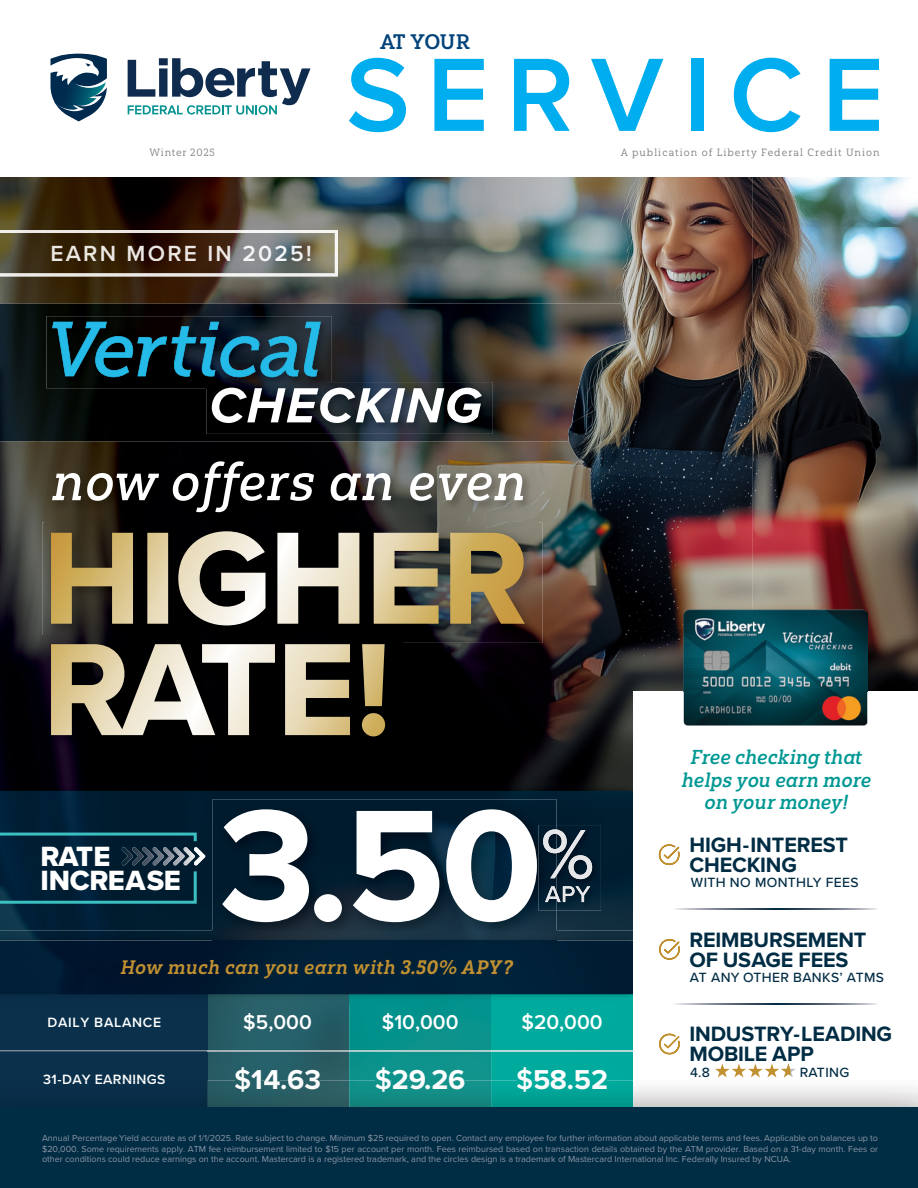
<style>
.page{position:relative;width:918px;height:1188px;background:#fff}
.page>*{position:absolute;margin:0;border:0;box-sizing:border-box;transform-origin:0 0}
.t1{font:600 108px "Proxima Nova";letter-spacing:.16em;color:#00aeef}
.t2{font:53.1px "Yorkten Slab Nor Med It";letter-spacing:.025em;color:#fff}
.t3{font:28.8px/23.7px "Proxima Nova Extrabld";letter-spacing:-.015em;color:#fff}
.t4{font:700 28.35px "Proxima Nova";letter-spacing:-.005em;color:#f9f9f9}
.t5{font:700 28.35px "Proxima Nova";color:#faf9f9}
.t6{font:600 22.65px "Proxima Nova";letter-spacing:.1em;color:#ebe8e4}
.t7{font:700 21.6px/20px "Proxima Nova";letter-spacing:-.01em;color:#002c44}
.t8{font:21px "Yorkten Slab Nor Dem";letter-spacing:-.02em;color:#00427a}
.t9{font:600 20.7px "Proxima Nova";color:#fff}
.t10{font:20.1px/22.5px "Yorkten Slab Nor Dem It";letter-spacing:.01em;color:#019893;text-align:center}
.t11{font:19.5px "Yorkten Slab Nor Bol It";letter-spacing:.025em;color:#c19031}
.t12{font:600 13.95px "Proxima Nova";letter-spacing:.025em;color:#fbfbfb}
.t13{font:600 13.95px "Proxima Nova";letter-spacing:.05em;color:#fff}
.t14{font:500 13.8px "Proxima Nova";letter-spacing:.025em;color:#002c44}
.t15{font:10.5px "Yorkten Slab Nor Reg";letter-spacing:.1em;color:#818285}
.t16{font:10.5px "Yorkten Slab Nor Reg";letter-spacing:.1em;color:#808285}
.t17{font:10.5px "Yorkten Slab Nor Reg";letter-spacing:.075em;color:#818285}
.t18{font:10.5px "Yorkten Slab Nor Reg";letter-spacing:.075em;color:#808285}
.t19{font:9px/10.8px "Proxima Nova";color:#8d96a5;text-align:justify}
.t20{font:5.25px "Proxima Nova";color:#6e6f72}
.s1{color:#ebe7e4}
.s2{color:#e8e5e3}
.s3{color:#eae6e3}
.s4{color:#ece7e4}
.s5{color:#ece7e5}
.s6{color:#ede8e6}
.s7{color:#f6f6f7}
.s8{color:#f4f6f7}
.s9{color:#f0f1f2}
.s10{color:#f0eeea}
.s11{font-family:"Yorkten Slab Nor Ex B It"}
.s12{font-weight:600;color:#fbfbfb}
.s13{color:#fafaf9}
.s14{color:#f9f9f9}
.s15{color:#faf9f9}
.s16{color:#fbfbfb}
</style>
<div class="page">
<img style="left:753px;top:177px;width:165px;height:50px">
<img style="left:753px;top:227px;width:165px;height:412px">
<img style="left:867px;top:639px;width:51px;height:52px">
<img style="left:0;top:177px;width:753px;height:150px">
<img style="left:0;top:441px;width:37px;height:340px">
<img style="left:550px;top:327px;width:203px;height:302px">
<img style="left:37px;top:441px;width:513px;height:37px">
<img style="left:37px;top:478px;width:51px;height:303px">
<img style="left:499px;top:478px;width:51px;height:303px">
<img style="left:397px;top:643px;width:102px;height:138px">
<img style="left:548px;top:629px;width:136px;height:101px">
<div style="left:88px;top:754px;width:309px;height:27px;background:#000"></div>
<img style="left:548px;top:730px;width:85px;height:51px">
<img style="left:0;top:781px;width:633px;height:10px">
<img style="left:0;top:791px;width:633px;height:214px">
<img style="left:207px;top:1005px;width:426px;height:75px">
<img style="left:235px;top:1067px;width:15px;height:13px">
<img style="left:264px;top:1070px;width:16px;height:10px">
<img style="left:288px;top:1070px;width:32px;height:10px">
<img style="left:376px;top:1067px;width:15px;height:13px">
<img style="left:393px;top:1070px;width:14px;height:10px">
<img style="left:410px;top:1070px;width:55px;height:10px">
<img style="left:517px;top:1067px;width:15px;height:13px">
<img style="left:535px;top:1070px;width:14px;height:10px">
<img style="left:551px;top:1070px;width:56px;height:10px">
<div style="left:0;top:994px;width:207px;height:113px;background:#0a304b"></div>
<img style="left:207px;top:1050px;width:426px;height:1px">
<svg style="left:0;top:1050px;width:207px;height:1px"></svg>
<div style="left:633px;top:691px;width:285px;height:467px;background:#fff"></div>
<img style="left:20px;top:1080px;width:898px;height:27px">
<img style="left:83px;top:1080px;width:82px;height:4px">
<svg style="left:43px;top:1080px;width:40px;height:4px"></svg>
<svg style="left:252px;top:1070px;width:9px;height:19px"></svg>
<svg style="left:281px;top:1084px;width:5px;height:5px"></svg>
<svg style="left:0;top:833px;width:197px;height:71px"></svg>
<img style="left:212px;top:799px;width:344px;height:143px">
<svg style="left:222px;top:809px;width:87px;height:113px"></svg>
<div style="left:314px;top:894px;width:28px;height:28px;background:#fff;border-radius:50%"></div>
<svg style="left:353px;top:811px;width:86px;height:111px"></svg>
<svg style="left:446px;top:809px;width:91px;height:113px"></svg>
<img style="left:539px;top:825px;width:62px;height:86px">
<img style="left:556px;top:834px;width:31px;height:60px">
<img style="left:543px;top:829px;width:24px;height:24px">
<img style="left:556px;top:830px;width:29px;height:45px">
<svg style="left:550px;top:868px;width:6px;height:10px"></svg>
<img style="left:569px;top:855px;width:23px;height:24px">
<svg style="left:556px;top:892px;width:5px;height:10px"></svg>
<img style="left:545px;top:886px;width:11px;height:16px">
<img style="left:563px;top:886px;width:27px;height:16px">
<img style="left:185px;top:847px;width:20px;height:18px">
<img style="left:154px;top:847px;width:19px;height:18px">
<img style="left:173px;top:847px;width:12px;height:18px">
<img style="left:144px;top:847px;width:10px;height:18px">
<img style="left:122px;top:847px;width:22px;height:18px">
<div style="left:0;top:1107px;width:918px;height:81px;background:#002c44"></div>
<img style="left:0;top:304px;width:631px;height:137px">
<img style="left:46px;top:316px;width:286px;height:72px">
<svg style="left:52px;top:322px;width:269px;height:55px"></svg>
<img style="left:206px;top:382px;width:287px;height:52px">
<img style="left:206px;top:382px;width:126px;height:6px">
<svg style="left:212px;top:388px;width:270px;height:35px"></svg>
<img style="left:45px;top:448px;width:494px;height:75px">
<img style="left:42px;top:523px;width:500px;height:120px">
<svg style="left:51px;top:533px;width:82px;height:91px"></svg>
<svg style="left:147px;top:533px;width:21px;height:91px"></svg>
<svg style="left:178px;top:531px;width:88px;height:94px"></svg>
<svg style="left:277px;top:533px;width:82px;height:91px"></svg>
<svg style="left:374px;top:533px;width:65px;height:91px"></svg>
<svg style="left:450px;top:533px;width:75px;height:91px"></svg>
<img style="left:42px;top:635px;width:361px;height:119px">
<svg style="left:51px;top:644px;width:224px;height:91px"></svg>
<svg style="left:285px;top:644px;width:65px;height:91px"></svg>
<svg style="left:362px;top:713px;width:23px;height:23px"></svg>
<svg style="left:362px;top:644px;width:23px;height:62px"></svg>
<img style="left:0;top:230px;width:338px;height:46px">
<img style="left:684px;top:610px;width:183px;height:116px">
<svg style="left:659px;top:844px;width:21px;height:21px"></svg>
<svg style="left:659px;top:939px;width:21px;height:21px"></svg>
<svg style="left:659px;top:1034px;width:21px;height:20px"></svg>
<img style="left:675px;top:908px;width:202px;height:2px">
<img style="left:675px;top:1003px;width:202px;height:2px">
<svg style="left:715px;top:1064px;width:80px;height:13px"></svg>
<svg style="left:50px;top:53px;width:57px;height:69px"></svg>
<svg style="left:128px;top:58px;width:183px;height:57px"></svg>
<h3 class="t8" style="left:380px;top:29px;width:92px">AT YOUR</h3>
<h1 class="t1" style="left:346px;top:14px;width:540px">SERVICE</h1>
<p class="t16" style="left:621px;top:146px;width:260px">A publication of Liberty Federal Credit Union</p>
<p class="t18" style="left:150px;top:146px;width:67px">Winter 2025</p>
<p class="t17" style="left:149px;top:148px;width:67px">Winter 2025</p>
<p class="t15" style="left:622px;top:148px;width:260px">A publication of Liberty Federal Credit Union</p>
<h3 class="t6" style="left:50px;top:236px;width:263px">EARN <span class="s1">M</span><span class="s2">O</span><span class="s3">R</span><span class="s4">E</span> <span class="s5">I</span><span class="s6">N</span> <span class="s7">20</span><span class="s8">2</span><span class="s9">5</span><span class="s10">!</span></h3>
<h2 class="t2" style="left:52px;top:450px;width:475px">now offers an even</h2>
<h3 class="t3" style="left:40px;top:844px;width:142px">RATE<br>INCREASE</h3>
<h3 class="t11" style="left:120px;top:956px;width:394px">How much can you earn with <span class="s11">3.50% APY?</span></h3>
<h3 class="t13" style="left:47px;top:1012px;width:115px">DAILY BALANCE</h3>
<h3 class="t9" style="left:521px;top:1007px;width:83px">$20,000</h3>
<h3 class="t9" style="left:243px;top:1007px;width:70px">$5,000</h3>
<h3 class="t9" style="left:382px;top:1007px;width:78px">$10,000</h3>
<h3 class="t12" style="left:43px;top:1069px;width:124px">31-DAY EARNINGS</h3>
<h3 class="t5" style="left:234px;top:1058px;width:88px"><span class="s12">$</span>14<span class="s13">.</span><span class="s14">63</span></h3>
<h3 class="t4" style="left:375px;top:1058px;width:92px"><span class="s12">$</span><span class="s15">2</span>9<span class="s16">.2</span>6</h3>
<h3 class="t4" style="left:516px;top:1058px;width:94px"><span class="s12">$</span>58<span class="s16">.</span>5<span class="s16">2</span></h3>
<h3 class="t10" style="left:682px;top:746px;width:191px">Free checking that helps you earn more on your money!</h3>
<h3 class="t7" style="left:690px;top:834px;width:160px">HIGH-INTEREST<br>CHECKING</h3>
<h3 class="t14" style="left:691px;top:872px;width:169px">WITH NO MONTHLY FEES</h3>
<h3 class="t7" style="left:690px;top:929px;width:178px">REIMBURSEMENT<br>OF USAGE FEES</h3>
<h3 class="t14" style="left:690px;top:967px;width:196px">AT ANY OTHER BANKS’ ATMS</h3>
<h3 class="t7" style="left:690px;top:1024px;width:204px">INDUSTRY-LEADING<br>MOBILE APP</h3>
<h3 class="t14" style="left:690px;top:1062px;width:22px">4.8</h3>
<h3 class="t14" style="left:800px;top:1062px;width:51px">RATING</h3>
<p class="t19" style="left:42px;top:1132px;width:838px">Annual Percentage Yield accurate as of 1/1/2025. Rate subject to change. Minimum $25 required to open. Contact any employee for further information about applicable terms and fees. Applicable on balances up to $20,000. Some requirements apply. ATM fee reimbursement limited to $15 per account per month. Fees reimbursed based on transaction details obtained by the ATM provider. Based on a 31-day month. Fees or other conditions could reduce earnings on the account. Mastercard is a registered trademark, and the circles design is a trademark of Mastercard International Inc. Federally Insured by NCUA.</p>
<p class="t20" style="left:42px;top:1155px;width:3px">1</p>
</div>
